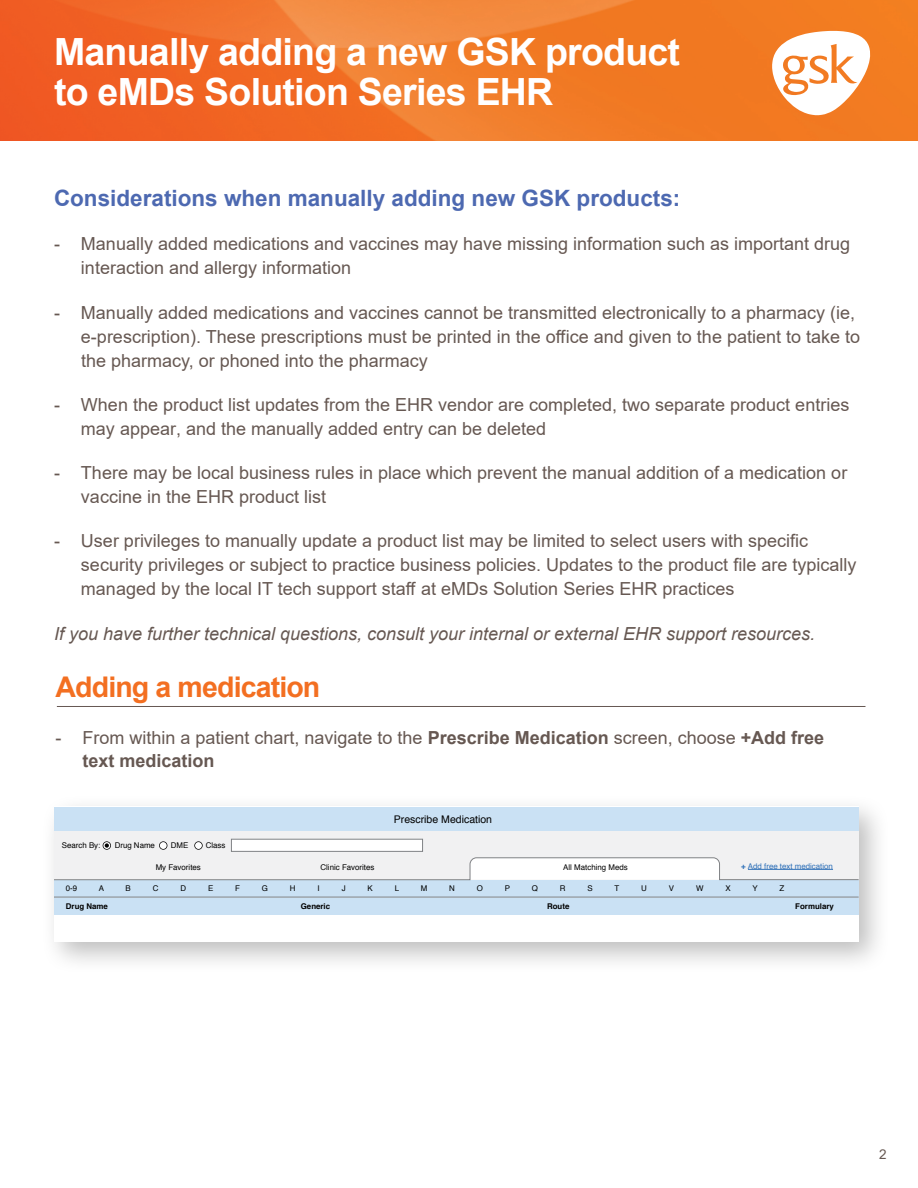
<style>
.page{position:relative;width:918px;height:1188px;background:#fff}
.page>*{position:absolute;margin:0;border:0;box-sizing:border-box;transform-origin:0 0}
.t1{font:700 37.5px/40.5px "Arial";letter-spacing:-.02em;color:#fff}
.t2{font:700 28.5px "Arial";letter-spacing:-.03em;color:#f36f21}
.t3{font:700 22.5px "Arial";color:#4d69b1}
.t4{font:18px/24px "Arial";color:#665852}
.t5{font:italic 18px "Arial";color:#665852}
.t6{font:13.5px "Arial";color:#665852}
.t7{font:10.5px "Helvetica";color:#000}
.t8{font:7.95px "Helvetica";color:#000}
.t9{font:700 7.95px "Helvetica";color:#000}
.t10{font:7.95px "Helvetica";color:#3071b8}
.s1{font-weight:700}
</style>
<div class="page">
<img style="left:0;top:0;width:918px;height:140px">
<svg style="left:772px;top:31px;width:98px;height:84px"></svg>
<hr style="left:57px;top:706px;width:809px;height:1px;background:#665852">
<div style="left:41px;top:793px;width:850px;height:181px;background:#000;opacity:.26"></div>
<div style="left:54px;top:830px;width:805px;height:50px;background:#f1f1f2"></div>
<div style="left:54px;top:807px;width:805px;height:23px;background:#cae1f4"></div>
<div style="left:54px;top:897px;width:805px;height:45px;background:#fff"></div>
<svg style="left:103px;top:841px;width:8px;height:9px"></svg>
<svg style="left:159px;top:841px;width:8px;height:9px"></svg>
<svg style="left:194px;top:841px;width:9px;height:9px"></svg>
<div style="left:231px;top:839px;width:192px;height:12px;background:#fff"></div>
<div style="left:231px;top:839px;width:192px;height:13px;border:1px solid #808285"></div>
<div style="left:54px;top:880px;width:805px;height:35px;background:#cae1f4"></div>
<hr style="left:54px;top:897px;width:805px;height:1px;background:#808285">
<svg style="left:54px;top:857px;width:805px;height:23px"></svg>
<hr style="left:748px;top:869px;width:85px;height:1px;background:#3071b8">
<h1 class="t1" style="left:54px;top:32px;width:628px">Manually adding a new GSK product to eMDs Solution Series EHR</h1>
<p class="t3" style="left:54px;top:182px;width:628px">Considerations when manually adding new GSK products:</p>
<p class="t4" style="left:81px;top:232px;width:771px;text-indent:-27px">- Manually added medications and vaccines may have missing information such as important drug interaction and allergy information</p>
<p class="t4" style="left:81px;top:300px;width:781px;text-indent:-27px">- Manually added medications and vaccines cannot be transmitted electronically to a pharmacy (ie, e-prescription). These prescriptions must be printed in the office and given to the patient to take to the pharmacy, or phoned into the pharmacy</p>
<p class="t4" style="left:81px;top:392px;width:770px;text-indent:-27px">- When the product list updates from the EHR vendor are completed, two separate product entries may appear, and the manually added entry can be deleted</p>
<p class="t4" style="left:81px;top:461px;width:768px;text-indent:-27px">- There may be local business rules in place which prevent the manual addition of a medication or vaccine in the EHR product list</p>
<p class="t4" style="left:81px;top:529px;width:777px;text-indent:-27px">- User privileges to manually update a product list may be limited to select users with specific security privileges or subject to practice business policies. Updates to the product file are typically managed by the local IT tech support staff at eMDs Solution Series EHR practices</p>
<p class="t5" style="left:54px;top:622px;width:763px">If you have further technical questions, consult your internal or external EHR support resources.</p>
<h2 class="t2" style="left:56px;top:667px;width:266px">Adding a medication</h2>
<p class="t4" style="left:82px;top:725px;width:743px;line-height:23.2px;text-indent:-27px">- From within a patient chart, navigate to the <span class="s1">Prescribe Medication</span> screen, choose <span class="s1">+Add free text medication</span></p>
<p class="t8" style="left:62px;top:839px;width:40px">Search By:</p>
<p class="t8" style="left:115px;top:839px;width:42px">Drug Name</p>
<p class="t8" style="left:171px;top:839px;width:19px">DME</p>
<p class="t8" style="left:206px;top:839px;width:21px">Class</p>
<p class="t8" style="left:156px;top:862px;width:47px">My Favorites</p>
<p class="t8" style="left:321px;top:862px;width:55px">Clinic Favorites</p>
<p class="t7" style="left:394px;top:811px;width:100px">Prescribe Medication</p>
<p class="t8" style="left:563px;top:862px;width:66px">All Matching Meds</p>
<p class="t10" style="left:741px;top:860px;width:93px"><span class="s1">+</span> Add free text medication</p>
<p class="t8" style="left:66px;top:882px;width:13px">0-9</p>
<p class="t8" style="left:99px;top:882px;width:7px">A</p>
<p class="t8" style="left:126px;top:882px;width:7px">B</p>
<p class="t8" style="left:153px;top:882px;width:7px">C</p>
<p class="t8" style="left:180px;top:882px;width:7px">D</p>
<p class="t8" style="left:208px;top:882px;width:7px">E</p>
<p class="t8" style="left:235px;top:882px;width:6px">F</p>
<p class="t8" style="left:262px;top:882px;width:8px">G</p>
<p class="t8" style="left:290px;top:882px;width:7px">H</p>
<p class="t8" style="left:318px;top:882px;width:4px">I</p>
<p class="t8" style="left:342px;top:882px;width:5px">J</p>
<p class="t8" style="left:368px;top:882px;width:7px">K</p>
<p class="t8" style="left:395px;top:882px;width:6px">L</p>
<p class="t8" style="left:421px;top:882px;width:8px">M</p>
<p class="t8" style="left:449px;top:882px;width:7px">N</p>
<p class="t8" style="left:477px;top:882px;width:8px">O</p>
<p class="t8" style="left:505px;top:882px;width:7px">P</p>
<p class="t8" style="left:532px;top:882px;width:8px">Q</p>
<p class="t8" style="left:560px;top:882px;width:7px">R</p>
<p class="t8" style="left:588px;top:882px;width:7px">S</p>
<p class="t8" style="left:615px;top:882px;width:6px">T</p>
<p class="t8" style="left:641px;top:882px;width:7px">U</p>
<p class="t8" style="left:669px;top:882px;width:7px">V</p>
<p class="t8" style="left:696px;top:882px;width:9px">W</p>
<p class="t8" style="left:725px;top:882px;width:7px">X</p>
<p class="t8" style="left:752px;top:882px;width:7px">Y</p>
<p class="t8" style="left:779px;top:882px;width:6px">Z</p>
<p class="t9" style="left:66px;top:900px;width:44px">Drug Name</p>
<p class="t9" style="left:301px;top:900px;width:31px">Generic</p>
<p class="t9" style="left:547px;top:900px;width:24px">Route</p>
<p class="t9" style="left:795px;top:900px;width:40px">Formulary</p>
<p class="t6" style="left:879px;top:1145px;width:9px">2</p>
</div>
